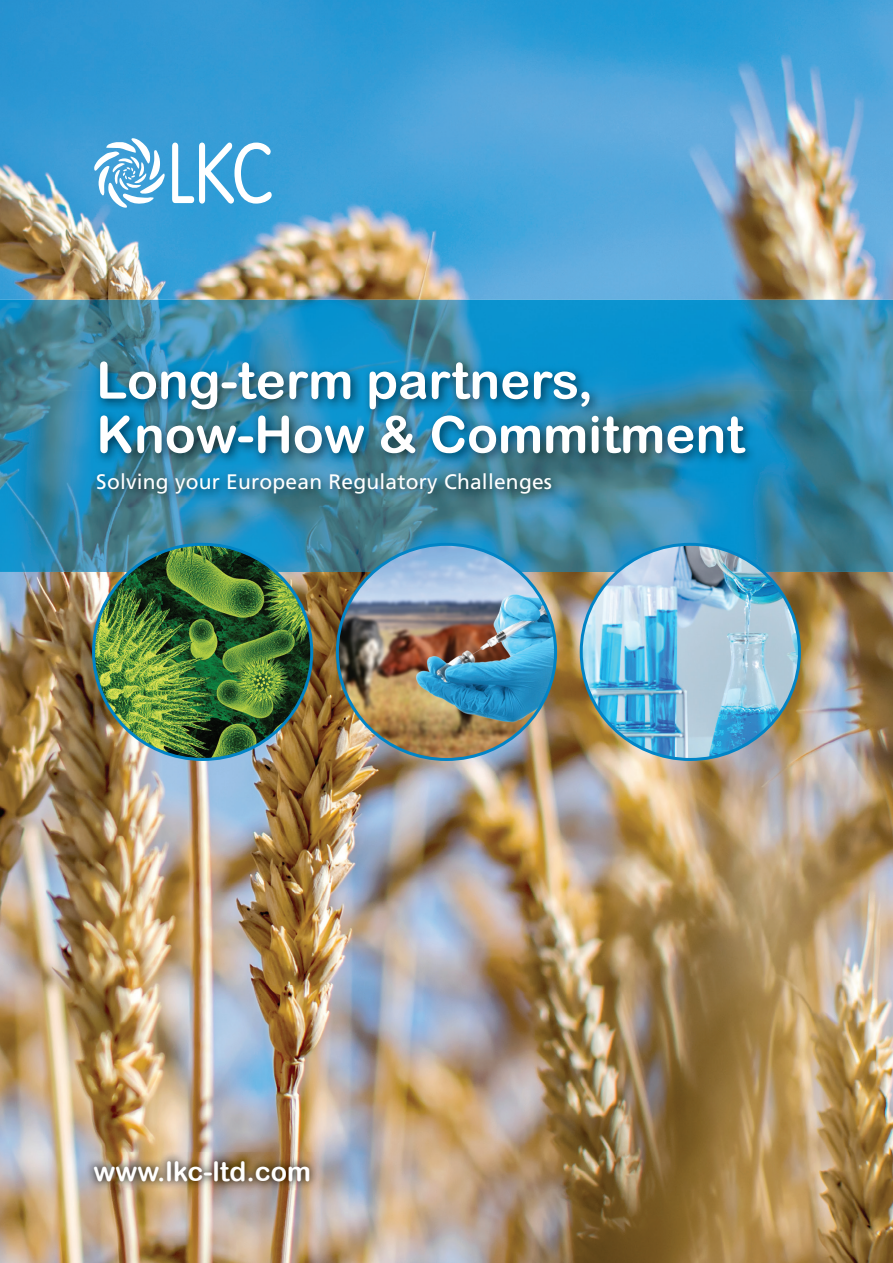
<style>
.page{position:relative;width:893px;height:1263px;background:#fff}
.page>*{position:absolute;margin:0;border:0;box-sizing:border-box;transform-origin:0 0}
.t1{font:51px/54px "Arial Rounded MT Bold";color:#fff}
.t2{font:27px "Arial Rounded MT Bold";color:#fff}
.t3{font:21px "Frutiger";letter-spacing:.01em;color:#fff}
</style>
<div class="page">
<img style="left:0;top:0;width:893px;height:1263px">
<img style="left:0;top:300px;width:893px;height:90px">
<img style="left:0;top:390px;width:104px;height:182px">
<img style="left:736px;top:390px;width:157px;height:182px">
<img style="left:104px;top:506px;width:632px;height:66px">
<img style="left:92px;top:355px;width:665px;height:151px">
<img style="left:337px;top:544px;width:219px;height:215px">
<img style="left:581px;top:544px;width:218px;height:215px">
<img style="left:94px;top:544px;width:218px;height:215px">
<img style="left:85px;top:1152px;width:233px;height:38px">
<svg style="left:93px;top:138px;width:72px;height:70px"></svg>
<svg style="left:172px;top:143px;width:100px;height:61px"></svg>
<h1 class="t1" style="left:96px;top:353px;width:650px">Long-term partners,<br>Know-How &amp; Commitment</h1>
<p class="t3" style="left:96px;top:470px;width:457px">Solving your European Regulatory Challenges</p>
<p class="t2" style="left:94px;top:1155px;width:219px">www.lkc-ltd.com</p>
</div>
